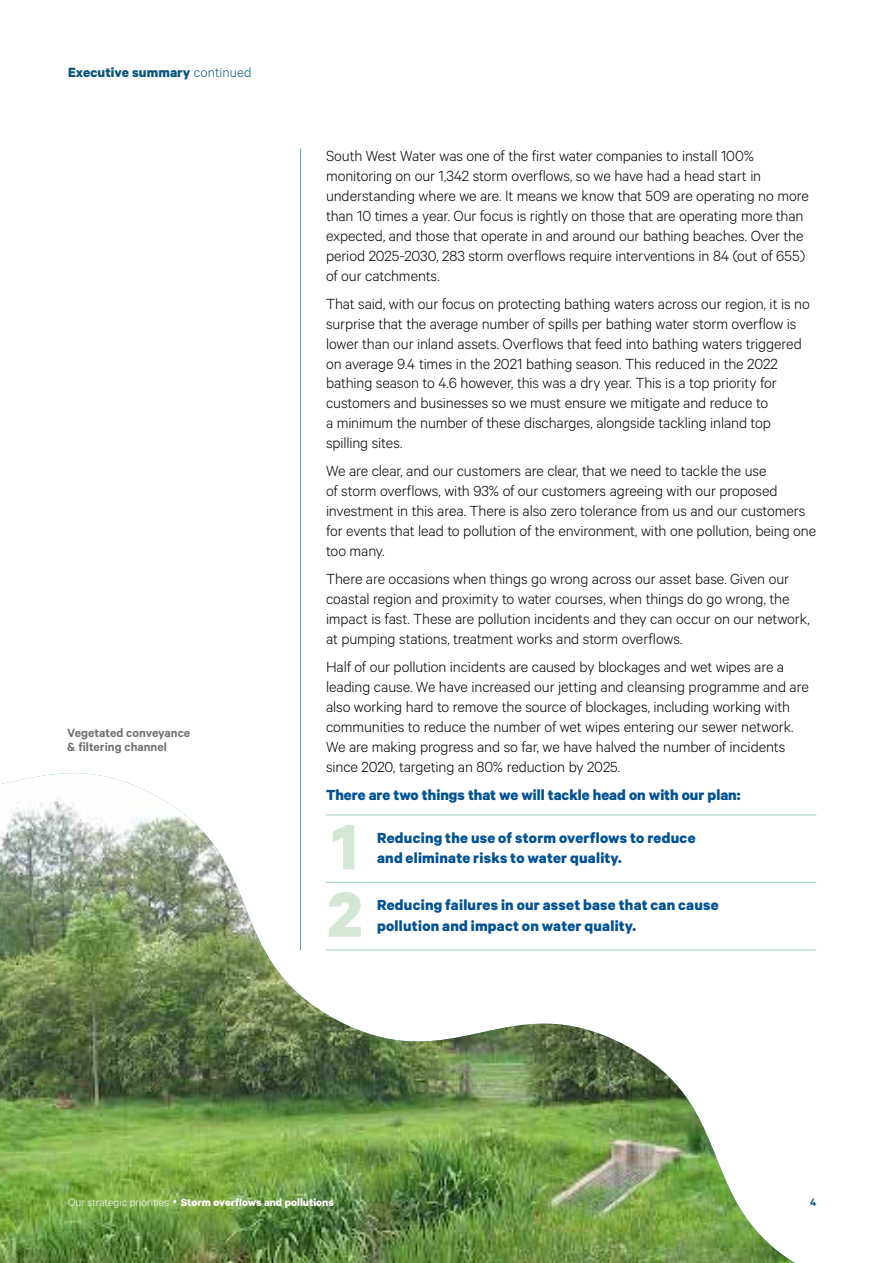
<style>
.page{position:relative;width:893px;height:1263px;background:#fff}
.page>*{position:absolute;margin:0;border:0;box-sizing:border-box;transform-origin:0 0}
.t1{font:700 72px "Calibre";color:#d3e8d3}
.t2{font:300 16.5px/20px "Calibre";letter-spacing:-.005em;color:#000}
.t3{font:700 16.5px/20.2px "Calibre";letter-spacing:.015em;color:#005296}
.t4{font:700 15px "Calibre";letter-spacing:.005em;color:#08567e}
.t5{font:600 13.5px/13.5px "Calibre";color:#707172}
.t6{font:700 12px "Calibre";color:#fff}
.t7{font:600 12px "Calibre";color:#08567e}
.s1{font-weight:300}
.s2{font-weight:900;font-size:9px}
</style>
<div class="page">
<img style="left:0;top:773px;width:795px;height:490px">
<hr style="left:300px;top:149px;width:1px;height:801px;background:#50aca1">
<hr style="left:326px;top:814px;width:38px;height:1px;background:#99d1c8">
<svg style="left:364px;top:814px;width:13px;height:1px"></svg>
<hr style="left:377px;top:814px;width:439px;height:1px;background:#99d1c8">
<hr style="left:326px;top:882px;width:38px;height:1px;background:#99d1c8">
<svg style="left:364px;top:882px;width:13px;height:1px"></svg>
<hr style="left:377px;top:882px;width:439px;height:1px;background:#99d1c8">
<hr style="left:326px;top:950px;width:38px;height:1px;background:#99d1c8">
<svg style="left:364px;top:950px;width:13px;height:1px"></svg>
<hr style="left:377px;top:950px;width:439px;height:1px;background:#99d1c8">
<p class="t4" style="left:68px;top:63px;width:185px">Executive summary <span class="s1">continued</span></p>
<p class="t5" style="left:67px;top:726px;width:124px">Vegetated conveyance &amp; filtering channel</p>
<p class="t2" style="left:326px;top:145px;width:484px">South West Water was one of the first water companies to install 100% monitoring on our 1,342 storm overflows, so we have had a head start in understanding where we are. It means we know that 509 are operating no more than 10 times a year. Our focus is rightly on those that are operating more than expected, and those that operate in and around our bathing beaches. Over the period 2025-2030, 283 storm overflows require interventions in 84 (out of 655) of our catchments.</p>
<p class="t2" style="left:326px;top:293px;width:485px">That said, with our focus on protecting bathing waters across our region, it is no surprise that the average number of spills per bathing water storm overflow is lower than our inland assets. Overflows that feed into bathing waters triggered on average 9.4 times in the 2021 bathing season. This reduced in the 2022 bathing season to 4.6 however, this was a dry year. This is a top priority for customers and businesses so we must ensure we mitigate and reduce to<br>a minimum the number of these discharges, alongside tackling inland top spilling sites.</p>
<p class="t2" style="left:326px;top:461px;width:492px">We are clear, and our customers are clear, that we need to tackle the use<br>of storm overflows, with 93% of our customers agreeing with our proposed investment in this area. There is also zero tolerance from us and our customers for events that lead to pollution of the environment, with one pollution, being one too many.</p>
<p class="t2" style="left:326px;top:569px;width:485px">There are occasions when things go wrong across our asset base. Given our coastal region and proximity to water courses, when things do go wrong, the impact is fast. These are pollution incidents and they can occur on our network, at pumping stations, treatment works and storm overflows.</p>
<p class="t2" style="left:326px;top:657px;width:484px">Half of our pollution incidents are caused by blockages and wet wipes are a leading cause. We have increased our jetting and cleansing programme and are also working hard to remove the source of blockages, including working with communities to reduce the number of wet wipes entering our sewer network.<br>We are making progress and so far, we have halved the number of incidents since 2020, targeting an 80% reduction by 2025.</p>
<p class="t3" style="left:326px;top:784px;width:416px">There are two things that we will tackle head on with our plan:</p>
<h1 class="t1" style="left:332px;top:803px;width:28px">1</h1>
<p class="t3" style="left:377px;top:827px;width:320px">Reducing the use of storm overflows to reduce and eliminate risks to water quality.</p>
<h1 class="t1" style="left:327px;top:870px;width:37px">2</h1>
<p class="t3" style="left:377px;top:894px;width:343px">Reducing failures in our asset base that can cause pollution and impact on water quality.</p>
<p class="t6" style="left:68px;top:1194px;width:267px"><span class="s1">Our strategic priorities</span> <span class="s2">•</span> Storm overflows and pollutions</p>
<p class="t7" style="left:810px;top:1195px;width:8px">4</p>
</div>
